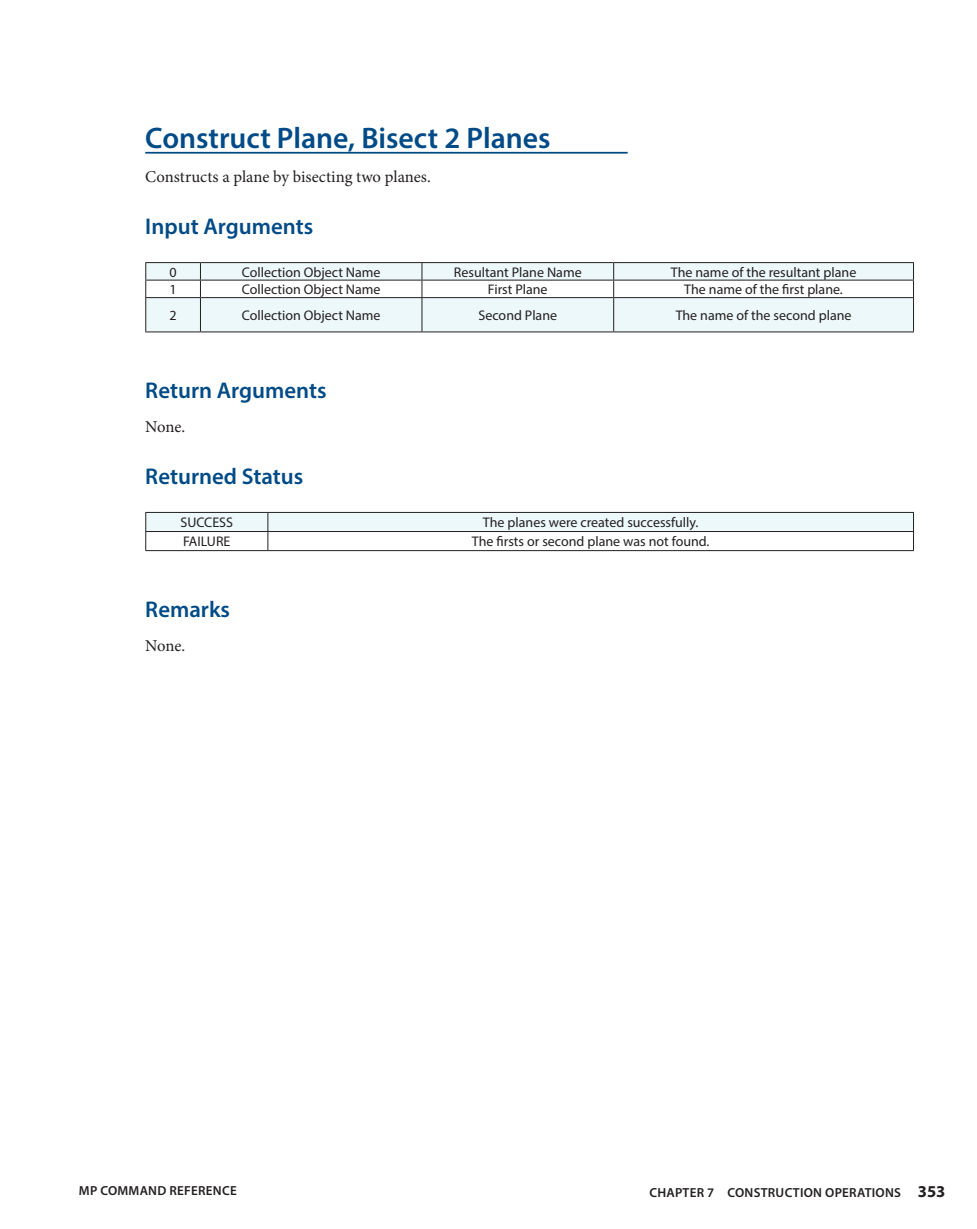
<style>
.page{position:relative;width:977px;height:1229px;background:#fff}
.page>*{position:absolute;margin:0;border:0;box-sizing:border-box;transform-origin:0 0}
.MP_Command_2{font:600 29.75px "Myriad Pro";color:#004b87}
.Sections{font:600 22.75px "Myriad Pro";color:#004b87}
.t1{font:16.62px "Minion Pro";letter-spacing:-.005em;color:#231f20}
.t2{font:700 16.62px "Myriad Pro";color:#231f20}
.Cell_Body{font:14px "Myriad Pro";color:#231f20}
.t3{font:600 13.12px "Myriad Pro";letter-spacing:.02em;color:#231f20}
</style>
<div class="page">
<hr style="left:145px;top:152px;width:482px;height:2px;background:#004b87">
<svg style="left:146px;top:263px;width:767px;height:68px;fill:#edf8fa"></svg>
<hr style="left:145px;top:262px;width:55px;height:1px;background:#231f20">
<hr style="left:200px;top:262px;width:222px;height:1px;background:#231f20">
<hr style="left:422px;top:262px;width:191px;height:1px;background:#231f20">
<hr style="left:613px;top:262px;width:301px;height:1px;background:#231f20">
<hr style="left:145px;top:280px;width:55px;height:1px;background:#231f20">
<svg style="left:145px;top:263px;width:1px;height:34px"></svg>
<hr style="left:200px;top:280px;width:222px;height:1px;background:#231f20">
<svg style="left:200px;top:263px;width:1px;height:34px"></svg>
<hr style="left:422px;top:280px;width:191px;height:1px;background:#231f20">
<svg style="left:421px;top:263px;width:1px;height:34px"></svg>
<hr style="left:613px;top:280px;width:301px;height:1px;background:#231f20">
<svg style="left:613px;top:263px;width:1px;height:34px"></svg>
<svg style="left:913px;top:263px;width:1px;height:34px"></svg>
<hr style="left:145px;top:297px;width:55px;height:1px;background:#231f20">
<hr style="left:145px;top:298px;width:1px;height:33px;background:#231f20">
<hr style="left:200px;top:297px;width:222px;height:1px;background:#231f20">
<hr style="left:200px;top:298px;width:1px;height:33px;background:#231f20">
<hr style="left:422px;top:297px;width:191px;height:1px;background:#231f20">
<hr style="left:421px;top:298px;width:1px;height:33px;background:#231f20">
<hr style="left:613px;top:297px;width:301px;height:1px;background:#231f20">
<hr style="left:613px;top:298px;width:1px;height:33px;background:#231f20">
<hr style="left:913px;top:298px;width:1px;height:33px;background:#231f20">
<hr style="left:145px;top:331px;width:55px;height:1px;background:#231f20">
<hr style="left:200px;top:331px;width:222px;height:1px;background:#231f20">
<hr style="left:422px;top:331px;width:191px;height:1px;background:#231f20">
<hr style="left:613px;top:331px;width:301px;height:1px;background:#231f20">
<svg style="left:145px;top:512px;width:769px;height:38px"></svg>
<hr style="left:145px;top:550px;width:123px;height:1px;background:#231f20">
<hr style="left:268px;top:550px;width:646px;height:1px;background:#231f20">
<p class="MP_Command_2" style="left:145px;top:119px;width:407px">Construct Plane, Bisect 2 Planes</p>
<p class="t1" style="left:145px;top:166px;width:287px">Constructs a plane by bisecting two planes.</p>
<p class="Sections" style="left:145px;top:212px;width:169px">Input Arguments</p>
<p class="Cell_Body" style="left:169px;top:263px;width:9px">0</p>
<p class="Cell_Body" style="left:242px;top:263px;width:140px">Collection Object Name</p>
<p class="Cell_Body" style="left:454px;top:263px;width:129px">Resultant Plane Name</p>
<p class="Cell_Body" style="left:671px;top:263px;width:187px">The name of the resultant plane</p>
<p class="Cell_Body" style="left:169px;top:281px;width:9px">1</p>
<p class="Cell_Body" style="left:242px;top:281px;width:140px">Collection Object Name</p>
<p class="Cell_Body" style="left:488px;top:281px;width:61px">First Plane</p>
<p class="Cell_Body" style="left:684px;top:281px;width:160px">The name of the first plane.</p>
<p class="Cell_Body" style="left:169px;top:307px;width:9px">2</p>
<p class="Cell_Body" style="left:242px;top:307px;width:140px">Collection Object Name</p>
<p class="Cell_Body" style="left:478px;top:307px;width:80px">Second Plane</p>
<p class="Cell_Body" style="left:675px;top:307px;width:177px">The name of the second plane</p>
<p class="Sections" style="left:145px;top:376px;width:183px">Return Arguments</p>
<p class="t1" style="left:145px;top:416px;width:41px">None.</p>
<p class="Sections" style="left:145px;top:462px;width:159px">Returned Status</p>
<p class="Cell_Body" style="left:180px;top:514px;width:54px">SUCCESS</p>
<p class="Cell_Body" style="left:483px;top:514px;width:217px">The planes were created successfully.</p>
<p class="Cell_Body" style="left:183px;top:533px;width:49px">FAILURE</p>
<p class="Cell_Body" style="left:472px;top:533px;width:239px">The firsts or second plane was not found.</p>
<p class="Sections" style="left:145px;top:595px;width:86px">Remarks</p>
<p class="t1" style="left:145px;top:634px;width:41px">None.</p>
<p class="t3" style="left:79px;top:1182px;width:159px">MP COMMAND REFERENCE</p>
<p class="t3" style="left:649px;top:1184px;width:95px">CHAPTER 7 Construction</p>
<p class="t3" style="left:825px;top:1184px;width:18px">Operations</p>
<p class="t2" style="left:917px;top:1181px;width:29px">353</p>
</div>
